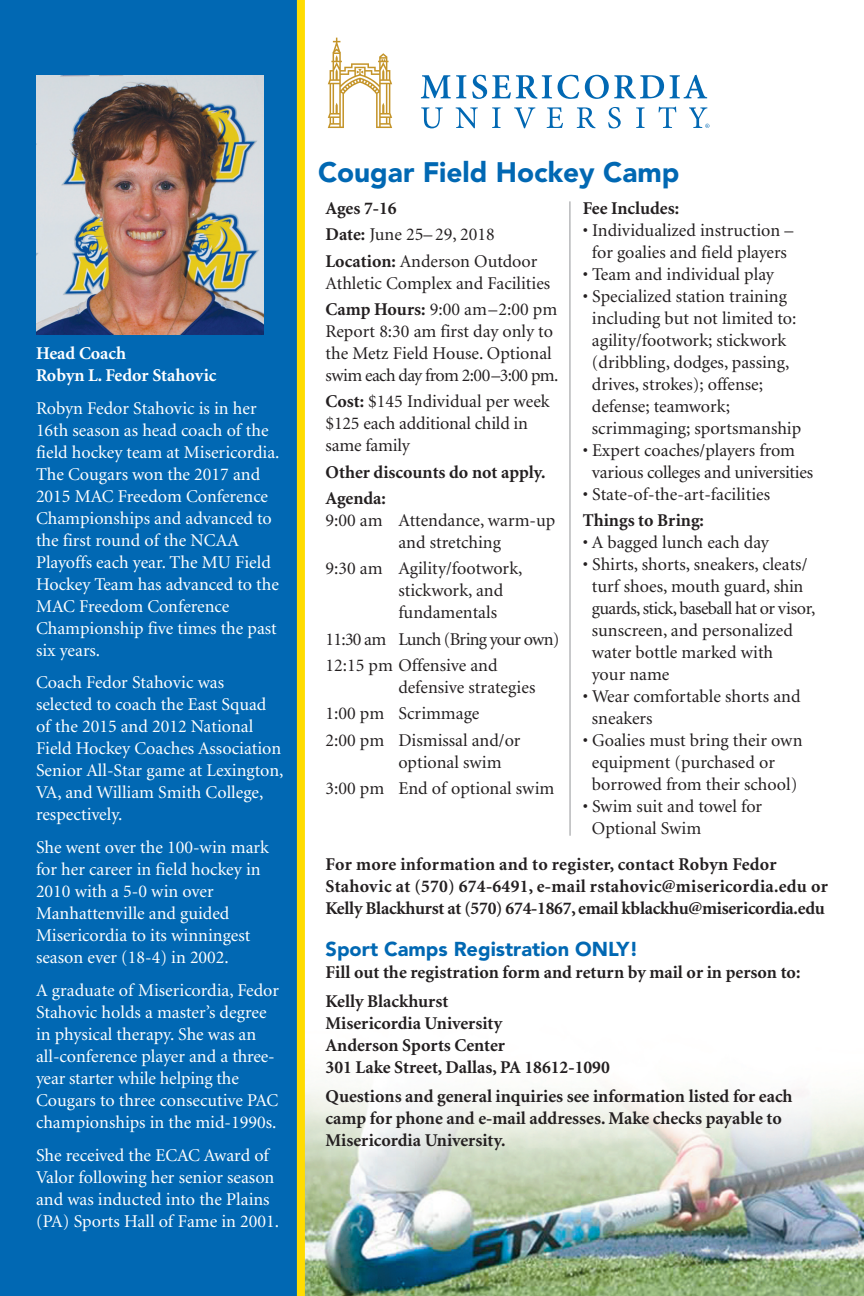
<style>
.page{position:relative;width:864px;height:1296px;background:#fff}
.page>*{position:absolute;margin:0;border:0;box-sizing:border-box;transform-origin:0 0}
.t1{font:900 28px "Avenir";color:#0168b3}
.t2{font:900 20px "Avenir";color:#0168b3}
.t3{font:18px/22px "Minion";color:#231f20}
.t4{font:18px/22px "Minion";color:#fff}
.t5{font:700 18px/22px "Minion";color:#231f20}
.t6{font:18px/26.4px "Minion";letter-spacing:-.03em;color:#231f20}
.t7{font:700 18px/22px "Minion";color:#fff}
.s1{font-weight:700}
</style>
<div class="page">
<div style="left:0;top:0;width:303px;height:1296px;background:#0168b3"></div>
<svg style="left:421px;top:75px;width:45px;height:23px"></svg>
<svg style="left:472px;top:75px;width:80px;height:24px"></svg>
<svg style="left:558px;top:75px;width:21px;height:24px"></svg>
<svg style="left:585px;top:75px;width:79px;height:24px"></svg>
<svg style="left:670px;top:75px;width:37px;height:23px"></svg>
<svg style="left:421px;top:107px;width:22px;height:21px"></svg>
<svg style="left:456px;top:107px;width:22px;height:21px"></svg>
<svg style="left:492px;top:107px;width:9px;height:21px"></svg>
<svg style="left:514px;top:107px;width:21px;height:21px"></svg>
<svg style="left:547px;top:107px;width:16px;height:21px"></svg>
<svg style="left:577px;top:107px;width:19px;height:21px"></svg>
<svg style="left:608px;top:107px;width:13px;height:21px"></svg>
<svg style="left:636px;top:107px;width:9px;height:21px"></svg>
<svg style="left:659px;top:107px;width:17px;height:21px"></svg>
<svg style="left:328px;top:38px;width:64px;height:90px"></svg>
<svg style="left:689px;top:107px;width:20px;height:21px"></svg>
<img style="left:305px;top:707px;width:559px;height:589px">
<img style="left:36px;top:76px;width:228px;height:258px">
<hr style="left:570px;top:201px;width:1px;height:635px;background:#939598">
<div style="left:297px;top:0;width:8px;height:1296px;background:#ffdc01"></div>
<p class="t7" style="left:36px;top:343px;width:182px">Head Coach<br>Robyn L. Fedor Stahovic</p>
<p class="t4" style="left:36px;top:398px;width:245px">Robyn Fedor Stahovic is in her<br>16th season as head coach of the field hockey team at Misericordia.<br>The Cougars won the 2017 and<br>2015 MAC Freedom Conference<br>Championships and advanced to the first round of the NCAA<br>Playoffs each year. The MU Field<br>Hockey Team has advanced to the<br>MAC Freedom Conference<br>Championship five times the past six years.</p>
<p class="t4" style="left:36px;top:673px;width:249px">Coach Fedor Stahovic was selected to coach the East Squad of the 2015 and 2012 National<br>Field Hockey Coaches Association<br>Senior All-Star game at Lexington,<br>VA, and William Smith College, respectively.</p>
<p class="t4" style="left:36px;top:838px;width:235px">She went over the 100-win mark for her career in field hockey in<br>2010 with a 5-0 win over<br>Manhattenville and guided<br>Misericordia to its winningest season ever (18-4) in 2002.</p>
<p class="t4" style="left:36px;top:981px;width:245px">A graduate of Misericordia, Fedor<br>Stahovic holds a master’s degree in physical therapy. She was an all-conference player and a three&shy;year starter while helping the<br>Cougars to three consecutive PAC championships in the mid-1990s.</p>
<p class="t4" style="left:36px;top:1145px;width:245px">She received the ECAC Award of<br>Valor following her senior season and was inducted into the Plains (PA) Sports Hall of Fame in 2001.</p>
<h1 class="t1" style="left:318px;top:148px;width:363px">Cougar Field Hockey Camp</h1>
<p class="t3" style="left:326px;top:197px;width:213px;line-height:26.4px"><span class="s1">Ages 7-16<br>Date:</span> June 25– 29, 2018<br><span class="s1">Location:</span> Anderson Outdoor</p>
<p class="t3" style="left:326px;top:271px;width:233px;line-height:26.4px">Athletic Complex and Facilities<br><span class="s1">Camp Hours:</span> 9:00 am–2:00 pm</p>
<p class="t3" style="left:326px;top:322px;width:234px">Report 8:30 am first day only to the Metz Field House. Optional swim each day from 2:00–3:00 pm.</p>
<p class="t3" style="left:326px;top:392px;width:226px"><span class="s1">Cost:</span> $145 Individual per week $125 each additional child in same family</p>
<p class="t5" style="left:326px;top:460px;width:222px;line-height:26.4px">Other discounts do not apply.<br>Agenda:</p>
<p class="t3" style="left:398px;top:511px;width:159px;text-indent:-73px">9:00 am Attendance, warm-up and stretching</p>
<p class="t3" style="left:398px;top:559px;width:126px;text-indent:-73px">9:30 am Agility/footwork, stickwork, and fundamentals</p>
<p class="t6" style="left:326px;top:627px;width:235px">11:30 am Lunch (Bring your own)<br>12:15 pm Offensive and</p>
<p class="t3" style="left:326px;top:676px;width:211px;line-height:26.4px;text-indent:73px">defensive strategies<br>1:00 pm Scrimmage<br>2:00 pm Dismissal and/or</p>
<p class="t3" style="left:326px;top:750px;width:230px;line-height:26.4px;text-indent:73px">optional swim<br>3:00 pm End of optional swim</p>
<p class="t5" style="left:583px;top:199px;width:98px">Fee Includes:</p>
<p class="t3" style="left:583px;top:221px;width:212px;text-align:center">• Individualized instruction – for goalies and field players</p>
<p class="t3" style="left:583px;top:265px;width:193px">• Team and individual play</p>
<p class="t3" style="left:592px;top:287px;width:211px;text-indent:-9px">• Specialized station training including but not limited to: agility/footwork; stickwork (dribbling, dodges, passing, drives, strokes); offense; defense; teamwork; scrimmaging; sportsmanship</p>
<p class="t3" style="left:592px;top:441px;width:223px;text-indent:-9px">• Expert coaches/players from various colleges and universities</p>
<p class="t3" style="left:583px;top:485px;width:189px">• State-of-the-art-facilities</p>
<p class="t5" style="left:583px;top:511px;width:123px">Things to Bring:</p>
<p class="t3" style="left:583px;top:533px;width:188px">• A bagged lunch each day</p>
<p class="t3" style="left:592px;top:555px;width:225px;text-indent:-9px">• Shirts, shorts, sneakers, cleats/ turf shoes, mouth guard, shin guards, stick, baseball hat or visor, sunscreen, and personalized water bottle marked with<br>your name</p>
<p class="t3" style="left:592px;top:687px;width:210px;text-indent:-9px">• Wear comfortable shorts and sneakers</p>
<p class="t3" style="left:592px;top:731px;width:212px;text-indent:-9px">• Goalies must bring their own equipment (purchased or borrowed from their school)</p>
<p class="t3" style="left:592px;top:797px;width:172px;text-indent:-9px">• Swim suit and towel for<br>Optional Swim</p>
<p class="t5" style="left:326px;top:855px;width:504px">For more information and to register, contact Robyn Fedor<br>Stahovic at (570) 674-6491, e-mail rstahovic@misericordia.edu or<br>Kelly Blackhurst at (570) 674-1867, email kblackhu@misericordia.edu</p>
<p class="t2" style="left:326px;top:932px;width:314px">Sport Camps Registration ONLY!</p>
<p class="t5" style="left:326px;top:959px;width:476px;line-height:29.2px">Fill out the registration form and return by mail or in person to:<br>Kelly Blackhurst</p>
<p class="t5" style="left:326px;top:1014px;width:286px">Misericordia University<br>Anderson Sports Center<br>301 Lake Street, Dallas, PA 18612-1090</p>
<p class="t5" style="left:326px;top:1087px;width:469px">Questions and general inquiries see information listed for each camp for phone and e-mail addresses. Make checks payable to<br>Misericordia University.</p>
</div>
